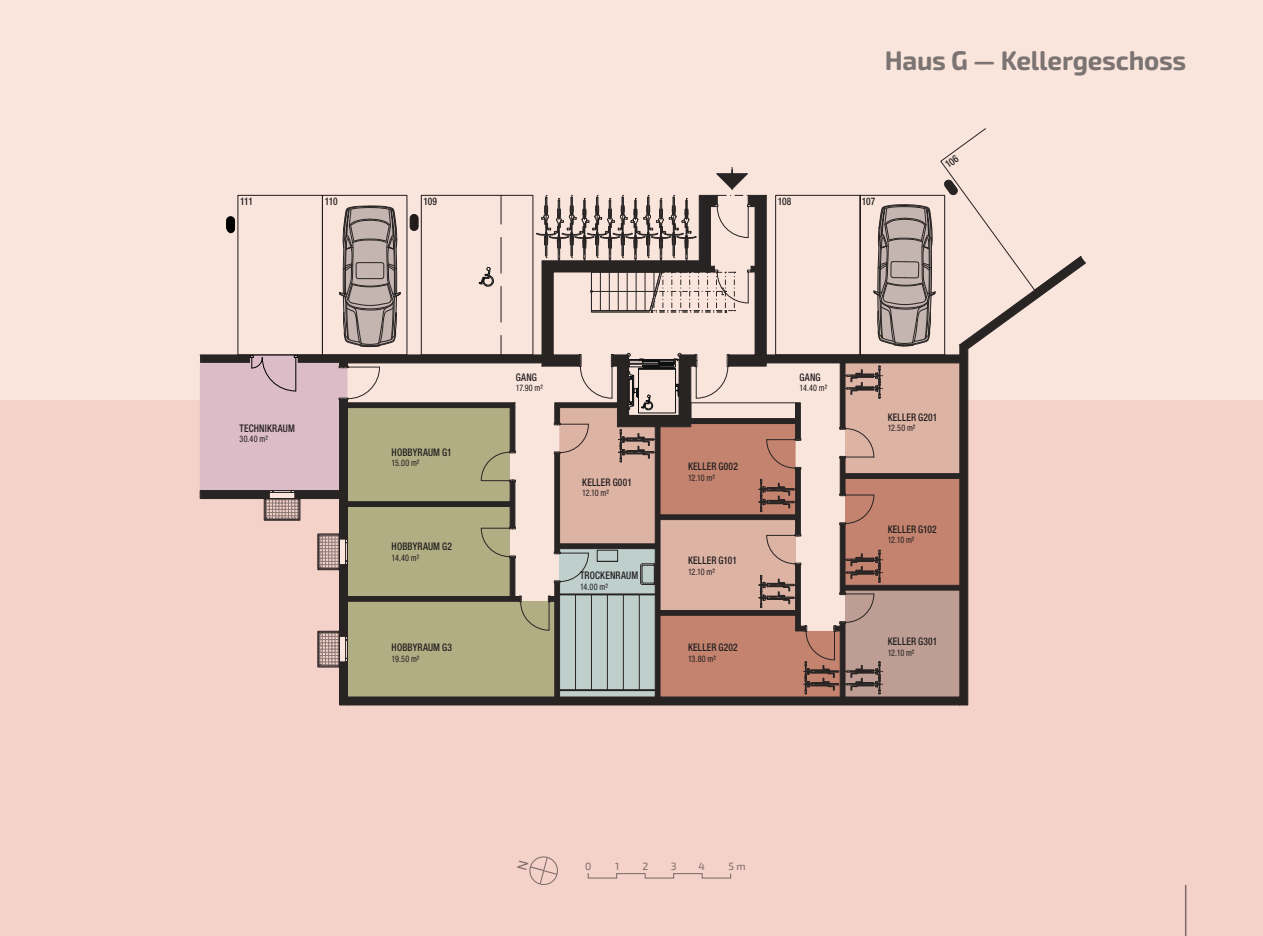
<style>
.page{position:relative;width:1263px;height:936px;background:#fff}
.page>*{position:absolute;margin:0;border:0;box-sizing:border-box;transform-origin:0 0}
.t1{font:700 27px "Exo Soft";letter-spacing:-.01em;color:#808285}
.t2{font:500 condensed 10.5px "Helvetica Neue";letter-spacing:.015em;color:#231f20;scale:.9 1}
.t3{font:10.5px "Exo Soft";color:#808285}
.t4{font:condensed 9px "Helvetica Neue";letter-spacing:.015em;color:#231f20;scale:.9 1}
</style>
<div class="page">
<div style="left:0;top:0;width:1263px;height:935px;background:#f9e5dc"></div>
<div style="left:0;top:400px;width:1263px;height:535px;background:#f4d1c9"></div>
<svg style="left:347px;top:256px;width:739px;height:449px;background:#776865"></svg>
<svg style="left:588px;top:872px;width:143px;height:6px"></svg>
<hr style="left:1185px;top:884px;width:1px;height:51px;background:#808285">
<svg style="left:517px;top:855px;width:42px;height:30px"></svg>
<svg style="left:200px;top:128px;width:881px;height:569px"></svg>
<h1 class="t1" style="left:885px;top:44px;width:303px">Haus G — Kellergeschoss</h1>
<p class="t2" style="left:240px;top:195px;width:16px">111</p>
<p class="t2" style="left:325px;top:195px;width:16px">110</p>
<p class="t2" style="left:424px;top:195px;width:17px">109</p>
<p class="t2" style="left:778px;top:195px;width:17px">108</p>
<p class="t2" style="left:862px;top:195px;width:16px">107</p>
<p class="t2" style="left:240px;top:421px;width:63px">TECHNIKRAUM</p>
<p class="t4" style="left:240px;top:433px;width:33px">30.40 m²</p>
<p class="t2" style="left:392px;top:445px;width:68px">HOBBYRAUM G1</p>
<p class="t4" style="left:392px;top:457px;width:32px">15.00 m²</p>
<p class="t2" style="left:392px;top:540px;width:69px">HOBBYRAUM G2</p>
<p class="t4" style="left:392px;top:552px;width:32px">14.40 m²</p>
<p class="t2" style="left:392px;top:641px;width:69px">HOBBYRAUM G3</p>
<p class="t4" style="left:392px;top:653px;width:32px">19.50 m²</p>
<p class="t2" style="left:516px;top:371px;width:25px">GANG</p>
<p class="t4" style="left:516px;top:383px;width:32px">17.90 m²</p>
<p class="t2" style="left:582px;top:475px;width:57px">KELLER G001</p>
<p class="t4" style="left:582px;top:487px;width:31px">12.10 m²</p>
<p class="t2" style="left:580px;top:569px;width:66px">TROCKENRAUM</p>
<p class="t4" style="left:580px;top:581px;width:32px">14.00 m²</p>
<p class="t2" style="left:688px;top:460px;width:57px">KELLER G002</p>
<p class="t4" style="left:688px;top:472px;width:31px">12.10 m²</p>
<p class="t2" style="left:688px;top:554px;width:56px">KELLER G101</p>
<p class="t4" style="left:688px;top:566px;width:31px">12.10 m²</p>
<p class="t2" style="left:688px;top:641px;width:57px">KELLER G202</p>
<p class="t4" style="left:688px;top:653px;width:32px">13.80 m²</p>
<p class="t2" style="left:799px;top:371px;width:25px">GANG</p>
<p class="t4" style="left:799px;top:383px;width:32px">14.40 m²</p>
<p class="t2" style="left:888px;top:411px;width:57px">KELLER G201</p>
<p class="t4" style="left:888px;top:423px;width:32px">12.50 m²</p>
<p class="t2" style="left:888px;top:522px;width:56px">KELLER G102</p>
<p class="t4" style="left:888px;top:534px;width:31px">12.10 m²</p>
<p class="t2" style="left:888px;top:635px;width:57px">KELLER G301</p>
<p class="t4" style="left:888px;top:647px;width:31px">12.10 m²</p>
<p class="t3" style="left:585px;top:859px;width:8px">0</p>
<p class="t3" style="left:642px;top:859px;width:7px">2</p>
<p class="t3" style="left:671px;top:859px;width:7px">3</p>
<p class="t3" style="left:698px;top:859px;width:8px">4</p>
<p class="t3" style="left:729px;top:859px;width:19px">5 m</p>
<p class="t3" style="left:615px;top:859px;width:6px">1</p>
</div>
